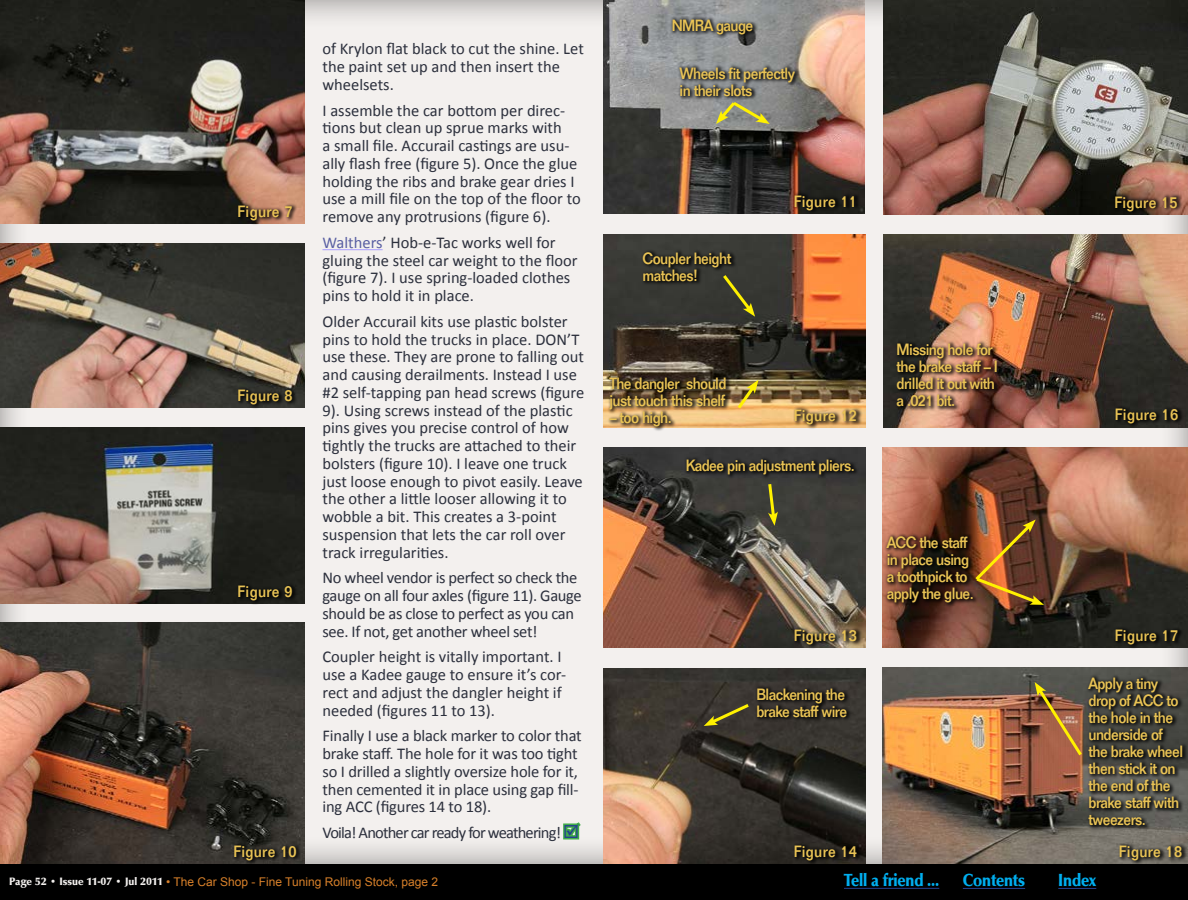
<style>
.page{position:relative;width:1188px;height:900px;background:#fff}
.page>*{position:absolute;margin:0;border:0;box-sizing:border-box;transform-origin:0 0}
.t1{font:18px "URW Classico Blac";letter-spacing:-.01em;color:#00aeef;scale:.9 1}
.Body_text_no_dropcap{font:16.5px/17.8px "Calibri";color:#2c303d}
.Body_text_no_dropcap-2{font:16.5px/17.8px "Calibri";letter-spacing:-.02em;color:#2c303d}
.Body_text_no_dropcap-3{font:16.5px "Calibri";letter-spacing:-.05em;color:#2c303d}
.t2{font:500 16px/17px "Folio";letter-spacing:-.04em;color:#e9c355;scale:.91 1}
.t3{font:500 16px "Folio";letter-spacing:.02em;color:#e9c355;scale:.91 1}
.t4{font:12px "Arial";color:#d7802a}
.t5{font:11px "URW Classico Blac";color:#f3f0ee}
.s1{color:#595fa2}
.s2{color:#25408f}
</style>
<div class="page">
<div style="left:0;top:864px;width:1188px;height:36px;background:#000"></div>
<hr style="left:963px;top:888px;width:62px;height:1px;background:#25408f">
<hr style="left:1058px;top:888px;width:38px;height:1px;background:#25408f">
<hr style="left:844px;top:888px;width:95px;height:1px;background:#25408f">
<div style="left:0;top:0;width:1188px;height:864px;background:#f3f0ee"></div>
<hr style="left:322px;top:249px;width:61px;height:1px;background:#a99eff">
<svg style="left:563px;top:822px;width:18px;height:18px"></svg>
<img style="left:0;top:244px;width:304px;height:164px">
<img style="left:0;top:428px;width:304px;height:175px">
<img style="left:0;top:623px;width:304px;height:241px">
<img style="left:603px;top:0;width:262px;height:214px">
<img style="left:603px;top:234px;width:263px;height:194px">
<img style="left:603px;top:448px;width:263px;height:200px">
<img style="left:603px;top:668px;width:263px;height:196px">
<img style="left:884px;top:0;width:304px;height:214px">
<img style="left:884px;top:234px;width:304px;height:194px">
<img style="left:883px;top:448px;width:305px;height:200px">
<img style="left:883px;top:668px;width:305px;height:196px">
<img style="left:0;top:0;width:304px;height:224px">
<div style="left:232px;top:842px;width:70px;height:24px;background:#000;opacity:.75"></div>
<div style="left:237px;top:582px;width:61px;height:23px;background:#000;opacity:.75"></div>
<div style="left:237px;top:386px;width:61px;height:23px;background:#000;opacity:.75"></div>
<div style="left:237px;top:202px;width:61px;height:24px;background:#000;opacity:.75"></div>
<div style="left:793px;top:842px;width:70px;height:24px;background:#000;opacity:.75"></div>
<div style="left:793px;top:626px;width:70px;height:24px;background:#000;opacity:.75"></div>
<div style="left:793px;top:406px;width:70px;height:24px;background:#000;opacity:.75"></div>
<div style="left:793px;top:191px;width:68px;height:24px;background:#000;opacity:.75"></div>
<div style="left:1118px;top:842px;width:70px;height:23px;background:#000;opacity:.75"></div>
<div style="left:1114px;top:626px;width:70px;height:24px;background:#000;opacity:.75"></div>
<div style="left:1114px;top:405px;width:70px;height:24px;background:#000;opacity:.75"></div>
<div style="left:1113px;top:192px;width:70px;height:24px;background:#000;opacity:.75"></div>
<svg style="left:735px;top:380px;width:24px;height:32px"></svg>
<div style="left:607px;top:374px;width:125px;height:58px;background:#000;opacity:.75"></div>
<div style="left:641px;top:249px;width:97px;height:37px;background:#000;opacity:.75"></div>
<svg style="left:720px;top:272px;width:35px;height:45px;background:#4c4b2c"></svg>
<div style="left:670px;top:16px;width:89px;height:23px;background:#000;opacity:.75"></div>
<div style="left:677px;top:64px;width:124px;height:37px;background:#000;opacity:.75"></div>
<svg style="left:716px;top:99px;width:54px;height:25px"></svg>
<div style="left:684px;top:456px;width:176px;height:24px;background:#000;opacity:.75"></div>
<svg style="left:766px;top:481px;width:12px;height:45px"></svg>
<div style="left:755px;top:685px;width:98px;height:37px;background:#000;opacity:.75"></div>
<svg style="left:704px;top:701px;width:48px;height:25px"></svg>
<div style="left:895px;top:340px;width:108px;height:71px;background:#000;opacity:.75"></div>
<div style="left:884px;top:533px;width:95px;height:75px;background:#000;opacity:.75"></div>
<img style="left:972px;top:520px;width:72px;height:86px">
<div style="left:1086px;top:674px;width:102px;height:156px;background:#000;opacity:.75"></div>
<svg style="left:1035px;top:682px;width:50px;height:77px;background:#966743"></svg>
<p class="t2" style="left:238px;top:203px;width:62px">Figure 7</p>
<p class="t2" style="left:238px;top:387px;width:62px">Figure 8</p>
<p class="t2" style="left:238px;top:583px;width:62px">Figure 9</p>
<p class="t3" style="left:233px;top:842px;width:71px">Figure 10</p>
<p class="Body_text_no_dropcap" style="left:322px;top:39px;width:263px">of Krylon flat black to cut the shine. Let the paint set up and then insert the wheelsets.</p>
<p class="Body_text_no_dropcap" style="left:322px;top:100px;width:260px">I assemble the car bottom per direc&shy;tions but clean up sprue marks with<br>a small file. Accurail castings are usu&shy;ally flash free (figure 5). Once the glue holding the ribs and brake gear dries I use a mill file on the top of the floor to remove any protrusions (figure 6).</p>
<p class="Body_text_no_dropcap" style="left:322px;top:233px;width:257px"><span class="s1">Walthers</span>’ Hob-e-Tac works well for gluing the steel car weight to the floor (figure 7). I use spring-loaded clothes pins to hold it in place.</p>
<p class="Body_text_no_dropcap" style="left:322px;top:312px;width:263px">Older Accurail kits use plastic bolster pins to hold the trucks in place. DON’T use these. They are prone to falling out and causing derailments. Instead I use #2 self-tapping pan head screws (figure 9). Using screws instead of the plastic pins gives you precise control of how tightly the trucks are attached to their bolsters (figure 10). I leave one truck just loose enough to pivot easily. Leave the other a little looser allowing it to wobble a bit. This creates a 3-point suspension that lets the car roll over track irregularities.</p>
<p class="Body_text_no_dropcap-2" style="left:322px;top:568px;width:261px">No wheel vendor is perfect so check the gauge on all four axles (figure 11). Gauge should be as close to perfect as you can see. If not, get another wheel set!</p>
<p class="Body_text_no_dropcap" style="left:322px;top:647px;width:245px">Coupler height is vitally important. I use a Kadee gauge to ensure it’s cor&shy;rect and adjust the dangler height if needed (figures 11 to 13).</p>
<p class="Body_text_no_dropcap" style="left:322px;top:726px;width:261px">Finally I use a black marker to color that brake staff. The hole for it was too tight so I drilled a slightly oversize hole for it, then cemented it in place using gap fill&shy;ing ACC (figures 14 to 18).</p>
<p class="Body_text_no_dropcap-3" style="left:322px;top:822px;width:258px">Voila! Another car ready for weathering! <span class="s2">☑</span></p>
<p class="t2" style="left:672px;top:17px;width:91px">NMRA gauge</p>
<p class="t2" style="left:680px;top:65px;width:128px">Wheels fit perfectly in their slots</p>
<p class="t2" style="left:643px;top:250px;width:99px">Coupler height matches!</p>
<p class="t2" style="left:609px;top:375px;width:130px">The dangler should just touch this shelf</p>
<p class="t2" style="left:609px;top:409px;width:70px">– too high.</p>
<p class="t3" style="left:794px;top:191px;width:71px">Figure 11</p>
<p class="t3" style="left:794px;top:406px;width:71px">Figure 12</p>
<p class="t2" style="left:686px;top:457px;width:187px">Kadee pin adjustment pliers.</p>
<p class="t3" style="left:794px;top:626px;width:71px">Figure 13</p>
<p class="t2" style="left:756px;top:686px;width:101px">Blackening the brake staff wire</p>
<p class="t3" style="left:794px;top:842px;width:71px">Figure 14</p>
<p class="t2" style="left:897px;top:341px;width:113px">Missing hole for the brake staff – I drilled it out with a .021 bit.</p>
<p class="t2" style="left:887px;top:534px;width:97px">ACC the staff in place using a toothpick to apply the glue.</p>
<p class="t3" style="left:1114px;top:192px;width:71px">Figure 15</p>
<p class="t3" style="left:1115px;top:405px;width:71px">Figure 16</p>
<p class="t3" style="left:1115px;top:626px;width:71px">Figure 17</p>
<p class="t2" style="left:1089px;top:675px;width:105px">Apply a tiny drop of ACC to the hole in the underside of the brake wheel then stick it on the end of the brake staff with tweezers.</p>
<p class="t3" style="left:1119px;top:841px;width:71px">Figure 18</p>
<p class="t5" style="left:9px;top:874px;width:155px">Page 52 • Issue 11-07 • Jul 2011</p>
<p class="t1" style="left:844px;top:869px;width:107px">Tell a friend ...</p>
<p class="t1" style="left:963px;top:869px;width:71px">Contents</p>
<p class="t1" style="left:1058px;top:869px;width:44px">Index</p>
<p class="t4" style="left:166px;top:874px;width:274px">• The Car Shop - Fine Tuning Rolling Stock, page 2</p>
</div>
